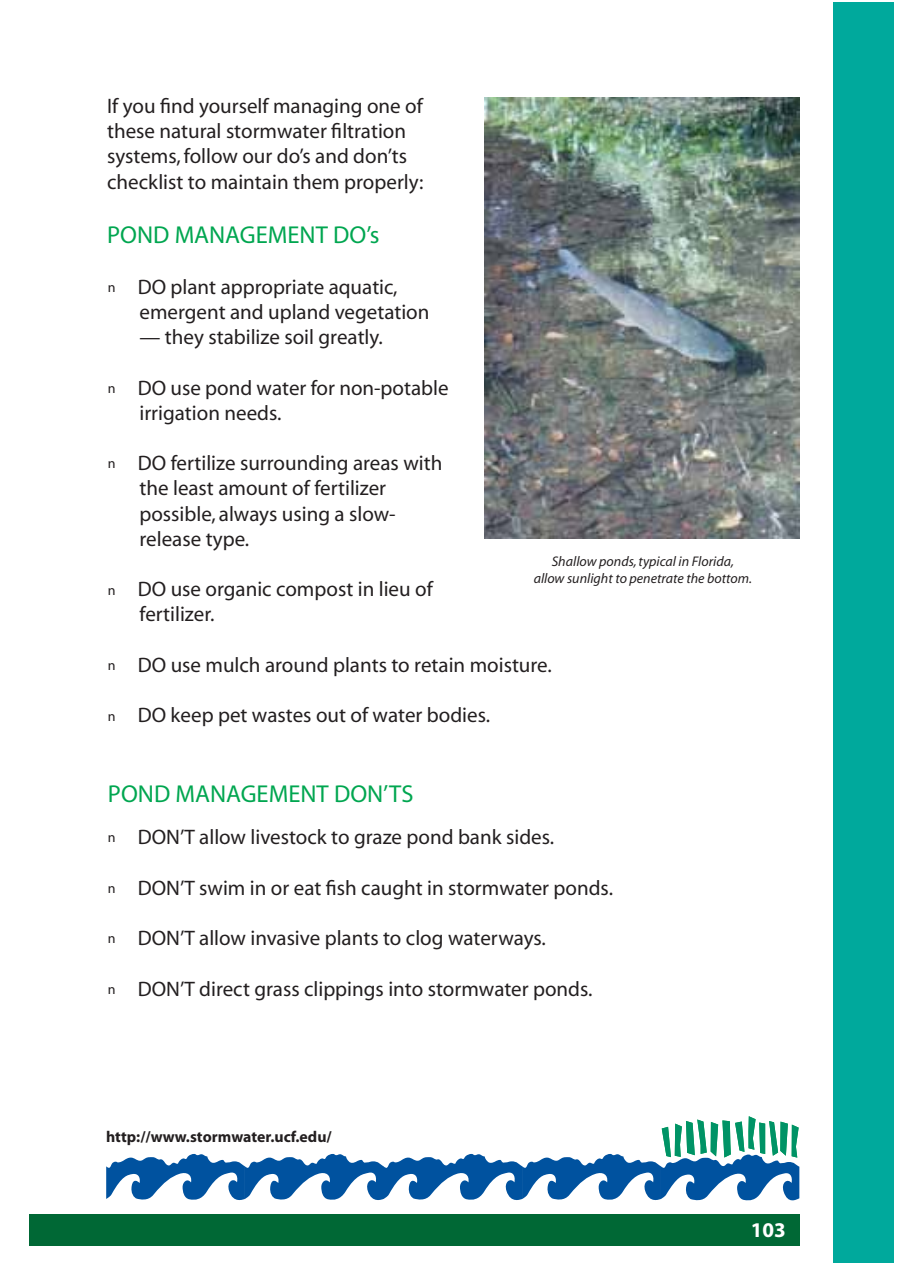
<style>
.page{position:relative;width:897px;height:1266px;background:#fff}
.page>*{position:absolute;margin:0;border:0;box-sizing:border-box;transform-origin:0 0}
.t1{font:24.5px "Myriad Pro";color:#00a650}
.t2{font:21px/25.2px "Myriad";color:#231f20}
.t3{font:700 21px "Myriad";color:#fff}
.t4{font:700 15.75px "Myriad";color:#231f20}
.t5{font:italic 14px/16.8px "Myriad";color:#231f20;text-align:center}
.s1{font-family:"Myriad Pro";font-size:14px}
</style>
<div class="page">
<div style="left:30px;top:1213px;width:769px;height:31px;background:#006835"></div>
<div style="left:833px;top:3px;width:61px;height:1260px;background:#00a99c"></div>
<svg style="left:106px;top:1116px;width:693px;height:84px"></svg>
<img style="left:484px;top:97px;width:315px;height:441px">
<p class="t2" style="left:107px;top:95px;width:318px">If you find yourself managing one of these natural stormwater filtration systems, follow our do’s and don’ts checklist to maintain them properly:</p>
<p class="t1" style="left:107px;top:226px;width:274px">POND MANAGEMENT DO’s</p>
<p class="t2" style="left:139px;top:276px;width:291px;text-indent:-32px"><span class="s1">n</span> DO plant appropriate aquatic, emergent and upland vegetation</p>
<p class="t2" style="left:139px;top:326px;width:245px">— they stabilize soil greatly.</p>
<p class="t2" style="left:139px;top:376px;width:310px;text-indent:-32px"><span class="s1">n</span> DO use pond water for non-potable irrigation needs.</p>
<p class="t2" style="left:139px;top:452px;width:304px;text-indent:-32px"><span class="s1">n</span> DO fertilize surrounding areas with the least amount of fertilizer possible, always using a slow&shy;release type.</p>
<p class="t2" style="left:139px;top:578px;width:295px;text-indent:-32px"><span class="s1">n</span> DO use organic compost in lieu of fertilizer.</p>
<p class="t2" style="left:108px;top:654px;width:445px"><span class="s1">n</span> DO use mulch around plants to retain moisture.</p>
<p class="t2" style="left:108px;top:704px;width:383px"><span class="s1">n</span> DO keep pet wastes out of water bodies.</p>
<p class="t5" style="left:533px;top:554px;width:220px">Shallow ponds, typical in Florida,<br>allow sunlight to penetrate the bottom.</p>
<p class="t1" style="left:108px;top:784px;width:307px">POND MANAGEMENT DON’TS</p>
<p class="t2" style="left:108px;top:826px;width:447px"><span class="s1">n</span> DON’T allow livestock to graze pond bank sides.</p>
<p class="t2" style="left:108px;top:876px;width:506px"><span class="s1">n</span> DON’T swim in or eat fish caught in stormwater ponds.</p>
<p class="t2" style="left:108px;top:927px;width:439px"><span class="s1">n</span> DON’T allow invasive plants to clog waterways.</p>
<p class="t2" style="left:108px;top:977px;width:486px"><span class="s1">n</span> DON’T direct grass clippings into stormwater ponds.</p>
<p class="t4" style="left:106px;top:1130px;width:227px">http://www.stormwater.ucf.edu/</p>
<p class="t3" style="left:750px;top:1221px;width:36px">103</p>
</div>
